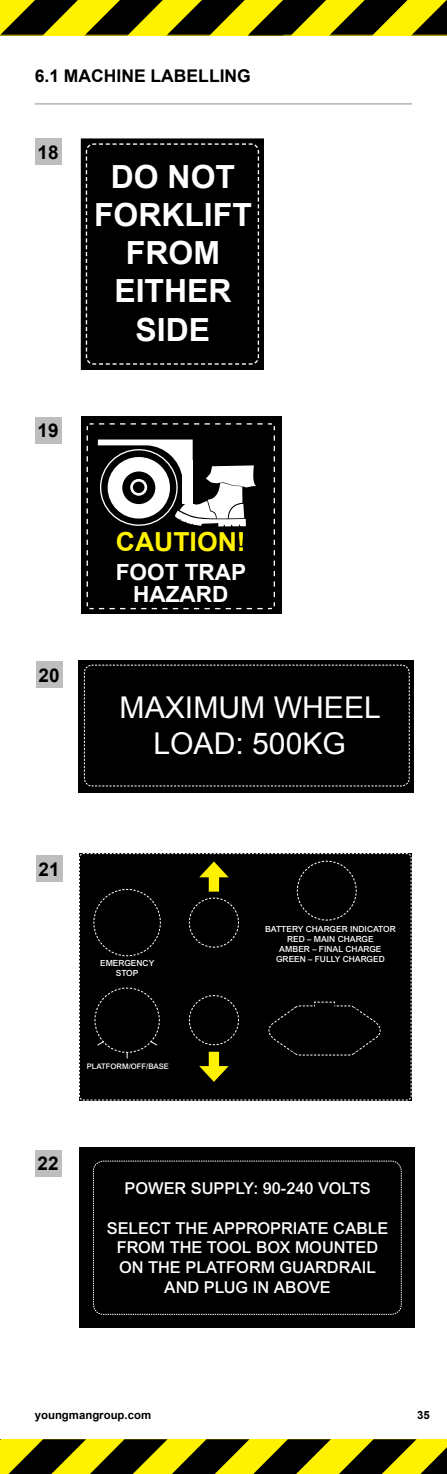
<style>
.page{position:relative;width:447px;height:1474px;background:#fff}
.page>*{position:absolute;margin:0;border:0;box-sizing:border-box;transform-origin:0 0}
.t1{font:700 31.85px/38.3px "Arial";color:#fff;text-align:center}
.t2{font:29.93px/36.1px "Arial";color:#fff;text-align:center}
.t3{font:700 26.25px "Arial";color:#fff200}
.t4{font:700 22.22px/22.2px "Arial";color:#fff;text-align:center}
.t5{font:700 18.9px "Arial";color:#000}
.t6{font:700 17.5px "Arial";color:#000}
.t7{font:500 16.45px/19.6px "Arial MT Std";color:#fff;text-align:center}
.t8{font:700 11.38px "Arial";color:#000}
.t9{font:500 8.4px/10px "Arial MT Std";color:#fff;text-align:center}
.t10{font:500 7.7px "Arial MT Std";color:#fff}
</style>
<div class="page">
<div style="left:35px;top:139px;width:27px;height:26px;background:#bcbec0"></div>
<div style="left:35px;top:416px;width:27px;height:27px;background:#bcbec0"></div>
<div style="left:36px;top:661px;width:26px;height:27px;background:#bcbec0"></div>
<div style="left:36px;top:855px;width:26px;height:27px;background:#bcbec0"></div>
<div style="left:35px;top:1149px;width:27px;height:27px;background:#bcbec0"></div>
<div style="left:81px;top:139px;width:182px;height:230px;background:#000"></div>
<div style="left:81px;top:139px;width:183px;height:230px;border:1px solid #000"></div>
<svg style="left:85px;top:143px;width:174px;height:222px"></svg>
<div style="left:81px;top:416px;width:200px;height:198px;background:#000"></div>
<div style="left:86px;top:422px;width:189px;height:188px;background:#000"></div>
<svg style="left:98px;top:439px;width:158px;height:87px"></svg>
<svg style="left:81px;top:416px;width:6px;height:8px"></svg>
<svg style="left:79px;top:660px;width:334px;height:132px;background:#080808"></svg>
<div style="left:84px;top:664px;width:325px;height:122px;background:#000"></div>
<div style="left:79px;top:853px;width:332px;height:247px;background:#000"></div>
<hr style="left:315px;top:1004px;width:19px;height:4px;background:#000">
<div style="left:315px;top:1003px;width:19px;height:6px;border:1px solid #000"></div>
<div style="left:80px;top:1147px;width:335px;height:181px;background:#000"></div>
<div style="left:93px;top:1160px;width:308px;height:154px;background:#000"></div>
<svg style="left:0;top:1439px;width:446px;height:34px;background:#807900"></svg>
<svg style="left:0;top:0;width:78px;height:35px;background:#736d00"></svg>
<svg style="left:84px;top:0;width:362px;height:35px;background:#7b7400"></svg>
<hr style="left:35px;top:103px;width:377px;height:2px;background:#bcbec0">
<p class="t6" style="left:35px;top:65px;width:164px">6.1 MACHINE LABELL</p>
<p class="t6" style="left:219px;top:65px;width:18px">ING</p>
<p class="t5" style="left:38px;top:140px;width:23px">18</p>
<p class="t5" style="left:38px;top:418px;width:23px">19</p>
<p class="t5" style="left:38px;top:662px;width:23px">20</p>
<h1 class="t1" style="left:94px;top:158px;width:159px">DO NOT<br>FORKLIFT<br>FROM<br>EITHER<br>SIDE</h1>
<h3 class="t3" style="left:116px;top:524px;width:131px">CAUTION!</h3>
<h3 class="t4" style="left:116px;top:561px;width:132px">FOOT TRAP<br>HAZARD</h3>
<h2 class="t2" style="left:119px;top:689px;width:263px">MAXIMUM WHEEL<br>LOAD: 500KG</h2>
<p class="t5" style="left:38px;top:856px;width:23px">21</p>
<p class="t9" style="left:100px;top:957px;width:56px">EMERGENCY<br>STOP</p>
<p class="t9" style="left:265px;top:924px;width:132px">BATTERY CHARGER INDICATOR<br>RED – MAIN CHARGE<br>AMBER – FINAL CHARGE<br>GREEN – FULLY CHARGED</p>
<p class="t10" style="left:87px;top:1062px;width:84px">PLATFORM/OFF/BASE</p>
<p class="t5" style="left:38px;top:1150px;width:23px">22</p>
<p class="t7" style="left:124px;top:1178px;width:248px">POWER SUPPLY: 90-240 VOLTS</p>
<p class="t7" style="left:107px;top:1217px;width:283px">SELECT THE APPROPRIATE CABLE<br>FROM THE TOOL BOX MOUNTED<br>ON THE PLATFORM GUARDRAIL<br>AND PLUG IN ABOVE</p>
<p class="t8" style="left:35px;top:1407px;width:118px">youngmangroup.com</p>
<p class="t8" style="left:417px;top:1407px;width:14px">35</p>
</div>
